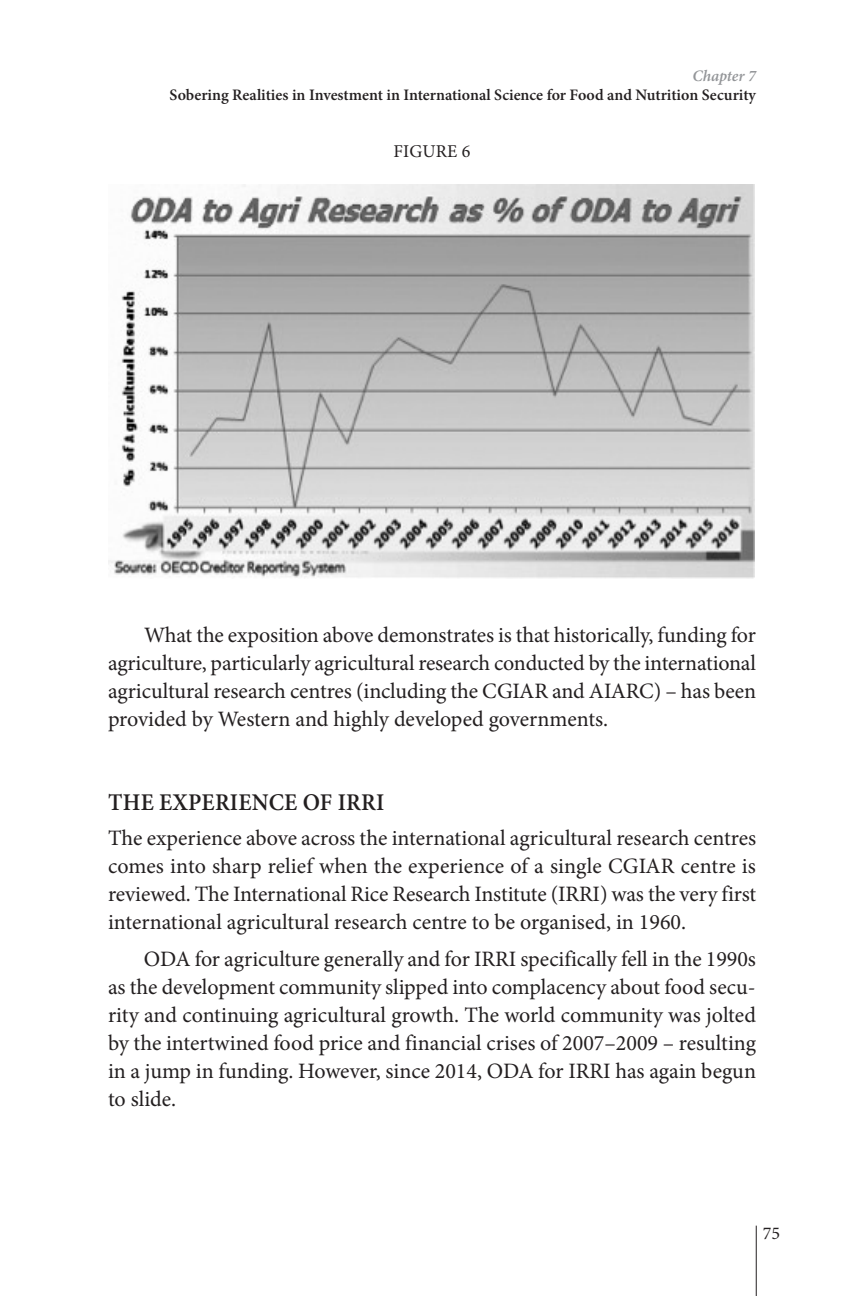
<style>
.page{position:relative;width:864px;height:1296px;background:#fff}
.page>*{position:absolute;margin:0;border:0;box-sizing:border-box;transform-origin:0 0}
.t1{font:600 24px "Minion Pro";letter-spacing:.01em;color:#231f20;scale:.95 1}
.t2{font:22px/28px "Minion Pro";color:#231f20;text-align:justify}
.t3{font:18px "Minion Pro";letter-spacing:.01em;color:#231f20}
.t4{font:600 16px "Minion Pro";color:#231f20}
.t5{font:italic 600 16px "Minion Pro";letter-spacing:-.005em;color:#939598}
</style>
<div class="page">
<hr style="left:756px;top:1226px;width:1px;height:70px;background:#231f20">
<img style="left:108px;top:184px;width:647px;height:395px">
<p class="t5" style="left:692px;top:66px;width:65px">Chapter 7</p>
<p class="t4" style="left:170px;top:84px;width:588px">Sobering Realities in Investment in International Science for Food and Nutrition Security</p>
<p class="t3" style="left:394px;top:139px;width:78px">FIGURE 6</p>
<p class="t2" style="left:108px;top:621px;width:650px;text-indent:36px">What the exposition above demonstrates is that historically, funding for agriculture, particularly agricultural research conducted by the international agricultural research centres (including the CGIAR and AIARC) – has been provided by Western and highly developed governments.</p>
<p class="t1" style="left:108px;top:786px;width:292px">THE EXPERIENCE OF IRRI</p>
<p class="t2" style="left:108px;top:824px;width:650px">The experience above across the international agricultural research centres comes into sharp relief when the experience of a single CGIAR centre is reviewed. The International Rice Research Institute (IRRI) was the very first international agricultural research centre to be organised, in 1960.</p>
<p class="t2" style="left:108px;top:945px;width:650px;text-indent:36px">ODA for agriculture generally and for IRRI specifically fell in the 1990s as the development community slipped into complacency about food secu&shy;rity and continuing agricultural growth. The world community was jolted by the intertwined food price and financial crises of 2007–2009 – resulting in a jump in funding. However, since 2014, ODA for IRRI has again begun to slide.</p>
<p class="t3" style="left:763px;top:1221px;width:19px">75</p>
</div>
